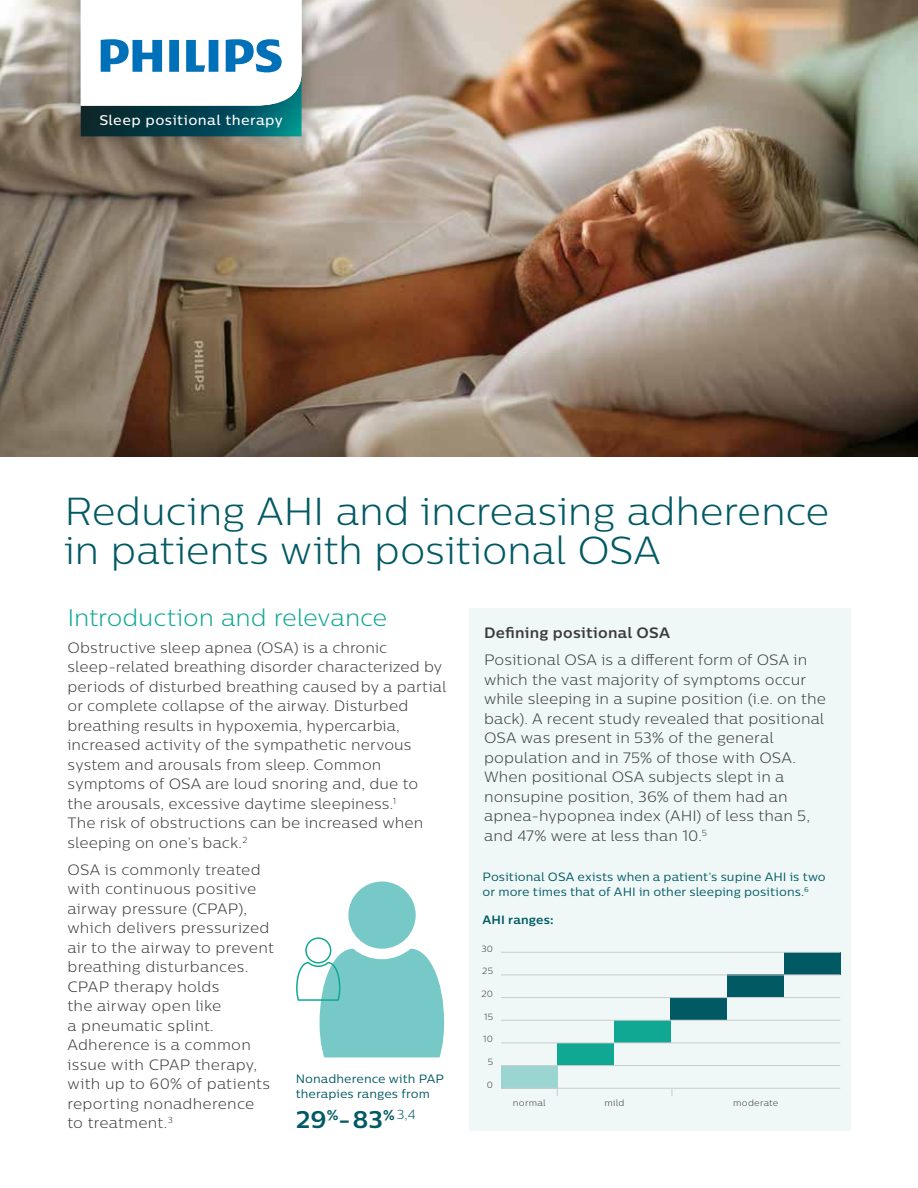
<style>
.page{position:relative;width:918px;height:1188px;background:#fff}
.page>*{position:absolute;margin:0;border:0;box-sizing:border-box;transform-origin:0 0}
.t1{font:300 39px/39px "Centrale Sans";letter-spacing:-.01em;color:#005963}
.t2{font:300 24px "Centrale Sans";letter-spacing:-.005em;color:#10a893}
.t3{font:700 24px "Centrale Sans";color:#005963}
.t4{font:300 15px/19.5px "Centrale Sans";letter-spacing:.01em;color:#3b3b3a}
.t5{font:700 15px "Centrale Sans";letter-spacing:.015em;color:#3b3b3a}
.t6{font:500 13.95px "Centrale Sans";letter-spacing:.025em;color:#fff}
.t7{font:12px/15px "Centrale Sans";letter-spacing:.005em;color:#005963}
.t8{font:700 12px "Centrale Sans";letter-spacing:.015em;color:#005963}
.t9{font:300 9px "Centrale Sans";letter-spacing:.025em;color:#3b3b3a}
</style>
<div class="page">
<img style="left:0;top:0;width:918px;height:457px">
<img style="left:54px;top:0;width:274px;height:163px">
<svg style="left:81px;top:0;width:221px;height:136px"></svg>
<div style="left:469px;top:608px;width:382px;height:522px;background:#eff8f7"></div>
<div style="left:558px;top:1043px;width:56px;height:23px;background:#10a893"></div>
<div style="left:614px;top:1020px;width:57px;height:23px;background:#10a893"></div>
<div style="left:671px;top:998px;width:56px;height:22px;background:#005963"></div>
<div style="left:727px;top:975px;width:57px;height:22px;background:#005963"></div>
<div style="left:784px;top:952px;width:56px;height:23px;background:#005963"></div>
<div style="left:501px;top:1066px;width:56px;height:23px;background:#9ad5d1"></div>
<hr style="left:501px;top:1088px;width:339px;height:1px;background:#cbccce">
<hr style="left:501px;top:1065px;width:339px;height:1px;background:#cbccce">
<hr style="left:501px;top:1043px;width:339px;height:1px;background:#cbccce">
<hr style="left:501px;top:1020px;width:339px;height:1px;background:#cbccce">
<hr style="left:501px;top:997px;width:339px;height:1px;background:#cbccce">
<hr style="left:501px;top:975px;width:339px;height:1px;background:#cbccce">
<hr style="left:501px;top:952px;width:339px;height:1px;background:#cbccce">
<div style="left:348px;top:882px;width:68px;height:67px;background:#76c9c6;border-radius:50%"></div>
<svg style="left:296px;top:937px;width:148px;height:120px"></svg>
<p class="t6" style="left:99px;top:111px;width:185px">Sleep positional therapy</p>
<h1 class="t1" style="left:64px;top:491px;width:767px">Reducing AHI and increasing adherence in patients with positional OSA</h1>
<h2 class="t2" style="left:68px;top:602px;width:321px">Introduction and relevance</h2>
<p class="t4" style="left:68px;top:637px;width:380px">Obstructive sleep apnea (OSA) is a chronic sleep-related breathing disorder characterized by periods of disturbed breathing caused by a partial or complete collapse of the airway. Disturbed breathing results in hypoxemia, hypercarbia, increased activity of the sympathetic nervous system and arousals from sleep. Common symptoms of OSA are loud snoring and, due to the arousals, excessive daytime sleepiness.<sup>1<br></sup>The risk of obstructions can be increased when sleeping on one’s back.<sup>2</sup></p>
<p class="t4" style="left:68px;top:859px;width:208px">OSA is commonly treated with continuous positive airway pressure (CPAP), which delivers pressurized air to the airway to prevent breathing disturbances.<br>CPAP therapy holds<br>the airway open like<br>a pneumatic splint.<br>Adherence is a common issue with CPAP therapy, with up to 60% of patients reporting nonadherence<br>to treatment.<sup>3</sup></p>
<p class="t7" style="left:296px;top:1071px;width:150px">Nonadherence with PAP therapies ranges from</p>
<h2 class="t3" style="left:296px;top:1104px;width:121px">29<sup>%</sup>-83<sup>%</sup> <sup>3,4</sup></h2>
<p class="t5" style="left:484px;top:623px;width:188px">Defining positional OSA</p>
<p class="t4" style="left:484px;top:650px;width:343px">Positional OSA is a different form of OSA in which the vast majority of symptoms occur while sleeping in a supine position (i.e. on the back). A recent study revealed that positional OSA was present in 53% of the general population and in 75% of those with OSA.<br>When positional OSA subjects slept in a nonsupine position, 36% of them had an apnea-hypopnea index (AHI) of less than 5, and 47% were at less than 10.<sup>5</sup></p>
<p class="t7" style="left:483px;top:869px;width:345px">Positional OSA exists when a patient’s supine AHI is two or more times that of AHI in other sleeping positions.<sup>6</sup></p>
<p class="t8" style="left:483px;top:912px;width:73px">AHI ranges:</p>
<p class="t9" style="left:481px;top:943px;width:13px">30</p>
<p class="t9" style="left:482px;top:965px;width:12px">25</p>
<p class="t9" style="left:482px;top:989px;width:13px">20</p>
<p class="t9" style="left:484px;top:1011px;width:11px">15</p>
<p class="t9" style="left:483px;top:1034px;width:11px">10</p>
<p class="t9" style="left:488px;top:1056px;width:7px">5</p>
<p class="t9" style="left:487px;top:1080px;width:8px">0</p>
<p class="t9" style="left:513px;top:1097px;width:34px">normal</p>
<p class="t9" style="left:605px;top:1097px;width:21px">mild</p>
<p class="t9" style="left:733px;top:1097px;width:47px">moderate</p>
</div>
